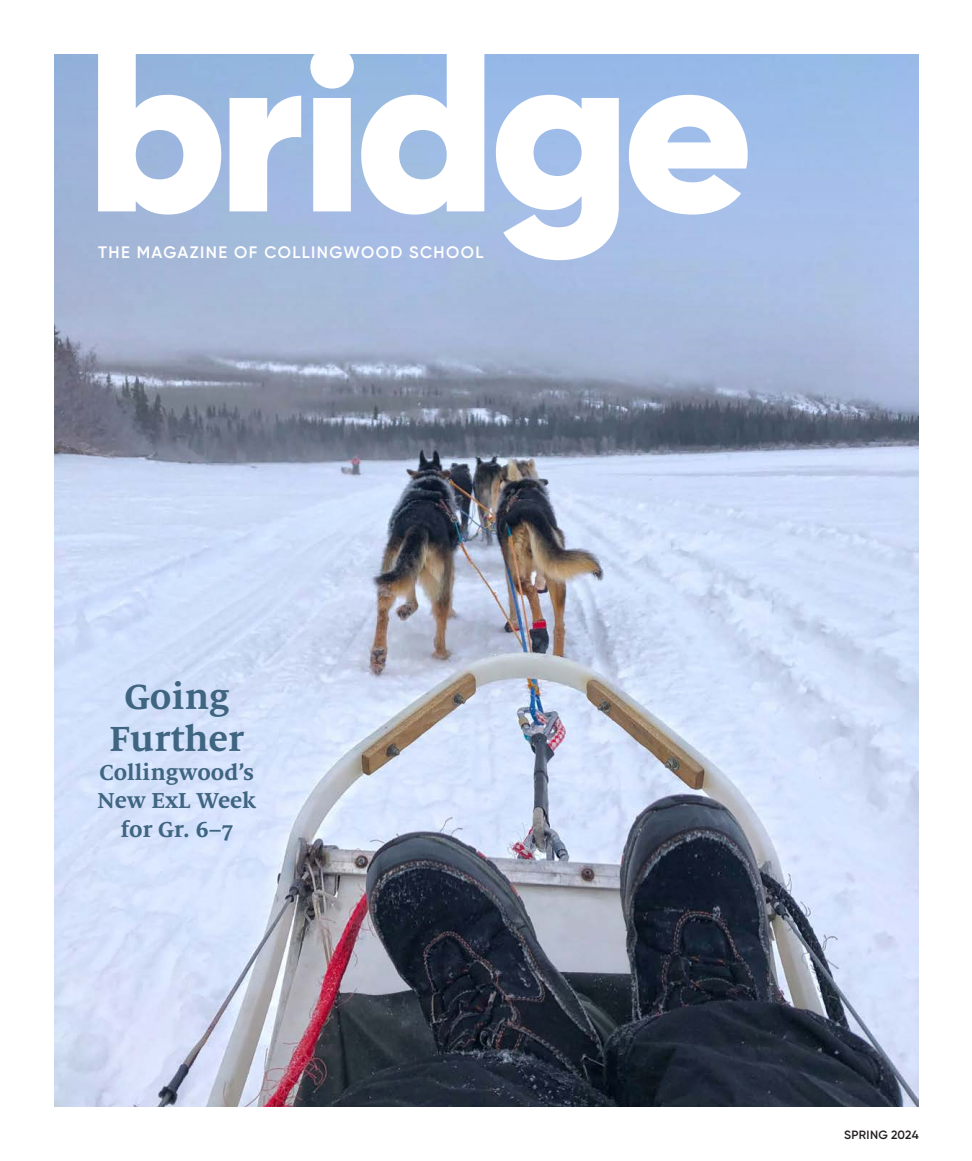
<style>
.page{position:relative;width:972px;height:1161px;background:#fff}
.page>*{position:absolute;margin:0;border:0;box-sizing:border-box;transform-origin:0 0}
.t1{font:700 38.7px "Milo Serif OT";color:#3f6581}
.t2{font:700 24px/28.5px "Milo Serif OT";color:#3f6581;text-align:center}
.t3{font:600 16.65px "Gilroy";letter-spacing:.085em;color:#fff}
.t4{font:600 12px "Gilroy";letter-spacing:.025em;color:#231f20}
</style>
<div class="page">
<img style="left:54px;top:367px;width:865px;height:740px">
<svg style="left:54px;top:54px;width:865px;height:313px;background:#a3b9de"></svg>
<svg style="left:98px;top:54px;width:123px;height:161px"></svg>
<svg style="left:230px;top:96px;width:71px;height:115px"></svg>
<svg style="left:308px;top:54px;width:176px;height:161px"></svg>
<svg style="left:496px;top:95px;width:123px;height:165px"></svg>
<svg style="left:629px;top:95px;width:119px;height:120px"></svg>
<p class="t3" style="left:98px;top:242px;width:387px">THE MAGAZINE OF COLLINGWOOD SCHOOL</p>
<p class="t1" style="left:124px;top:675px;width:107px">Going</p>
<p class="t1" style="left:110px;top:717px;width:136px">Further</p>
<p class="t2" style="left:98px;top:758px;width:160px">Collingwood’s<br>New ExL Week for Gr. 6–7</p>
<p class="t4" style="left:844px;top:1127px;width:76px">SPRING 2024</p>
</div>
